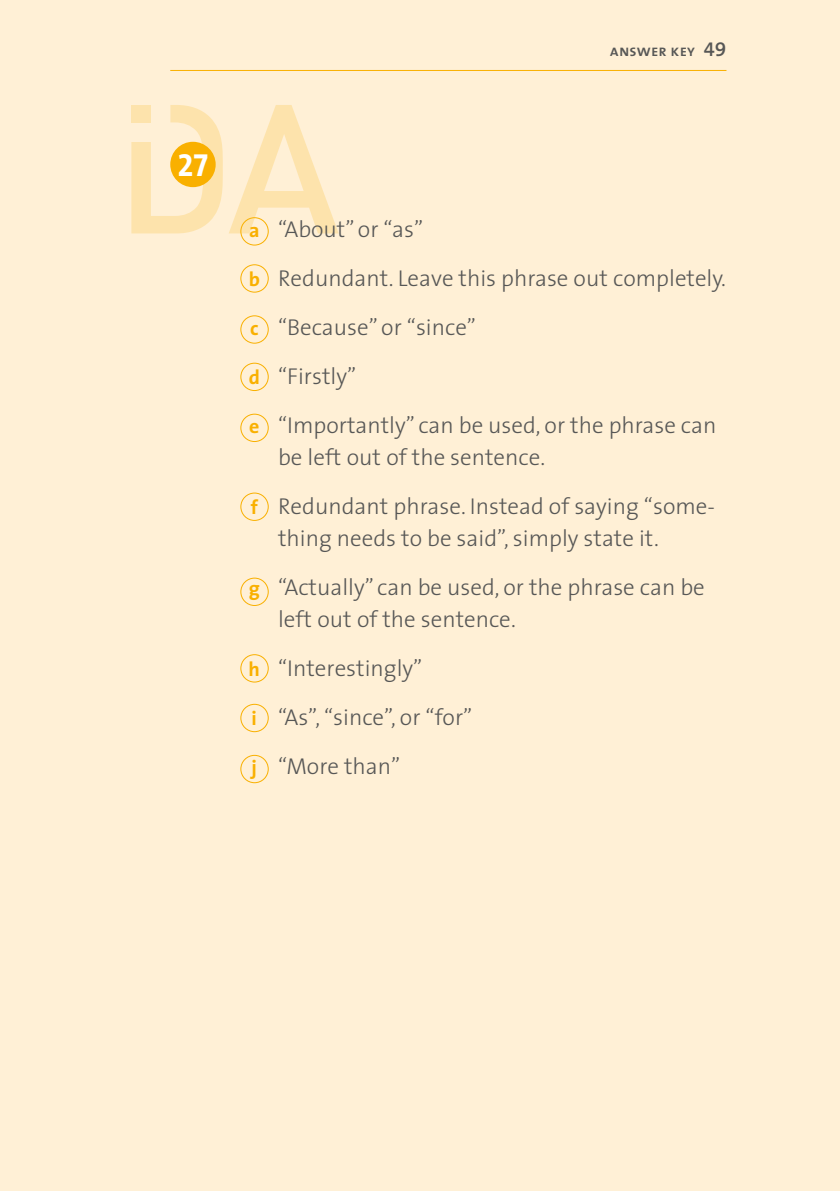
<style>
.page{position:relative;width:840px;height:1191px;background:#fff}
.page>*{position:absolute;margin:0;border:0;box-sizing:border-box;transform-origin:0 0}
.t1{font:32px "The Sans Bold Caps";color:#fff}
.t2{font:300 23px/49px "The Sans";color:#575756}
.t3{font:16px "The Sans Semi Bold Caps";letter-spacing:.01em;color:#575756}
.s1{font-size:20px}
.s2{font-weight:700;font-size:20px;color:#f9b000}
</style>
<div class="page">
<div style="left:0;top:0;width:839px;height:1191px;background:#fff0d6"></div>
<hr style="left:170px;top:70px;width:556px;height:1px;background:#f9b000">
<svg style="left:131px;top:105px;width:207px;height:128px"></svg>
<div style="left:131px;top:105px;width:20px;height:18px;background:#fde3ac"></div>
<div style="left:170px;top:142px;width:45px;height:45px;background:#f9b000;border-radius:50%"></div>
<div style="left:240px;top:217px;width:28px;height:28px;border:1px solid #f9b000;border-radius:50%"></div>
<div style="left:240px;top:264px;width:28px;height:29px;border:1px solid #f9b000;border-radius:50%"></div>
<div style="left:240px;top:315px;width:28px;height:29px;border:1px solid #f9b000;border-radius:50%"></div>
<div style="left:240px;top:363px;width:28px;height:28px;border:1px solid #f9b000;border-radius:50%"></div>
<div style="left:240px;top:414px;width:28px;height:28px;border:1px solid #f9b000;border-radius:50%"></div>
<div style="left:240px;top:492px;width:28px;height:29px;border:1px solid #f9b000;border-radius:50%"></div>
<div style="left:240px;top:577px;width:28px;height:29px;border:1px solid #f9b000;border-radius:50%"></div>
<div style="left:240px;top:654px;width:28px;height:28px;border:1px solid #f9b000;border-radius:50%"></div>
<div style="left:240px;top:704px;width:28px;height:28px;border:1px solid #f9b000;border-radius:50%"></div>
<div style="left:240px;top:755px;width:28px;height:28px;border:1px solid #f9b000;border-radius:50%"></div>
<h1 class="t1" style="left:177px;top:139px;width:32px">27</h1>
<p class="t3" style="left:609px;top:37px;width:118px">answer key <span class="s1">49</span></p>
<p class="t2" style="left:248px;top:204px;width:478px"><span class="s2">a</span> “About” or “as”<br><span class="s2">b</span> Redundant. Leave this phrase out completely. <span class="s2">c</span> “Because” or “since”<br><span class="s2">d</span> “Firstly”<br><span class="s2">e</span> “Importantly” can be used, or the phrase can</p>
<p class="t2" style="left:250px;top:432px;width:465px;text-indent:27px">be left out of the sentence.<br><span class="s2">f</span> Redundant phrase. Instead of saying “some-</p>
<p class="t2" style="left:248px;top:513px;width:457px;text-indent:29px">thing needs to be said”, simply state it.<br><span class="s2">g</span> “Actually” can be used, or the phrase can be</p>
<p class="t2" style="left:248px;top:594px;width:268px;text-indent:30px">left out of the sentence. <span class="s2">h</span> “Interestingly”<br><span class="s2">i</span> “As”, “since”, or “for”<br><span class="s2">j</span> “More than”</p>
</div>
